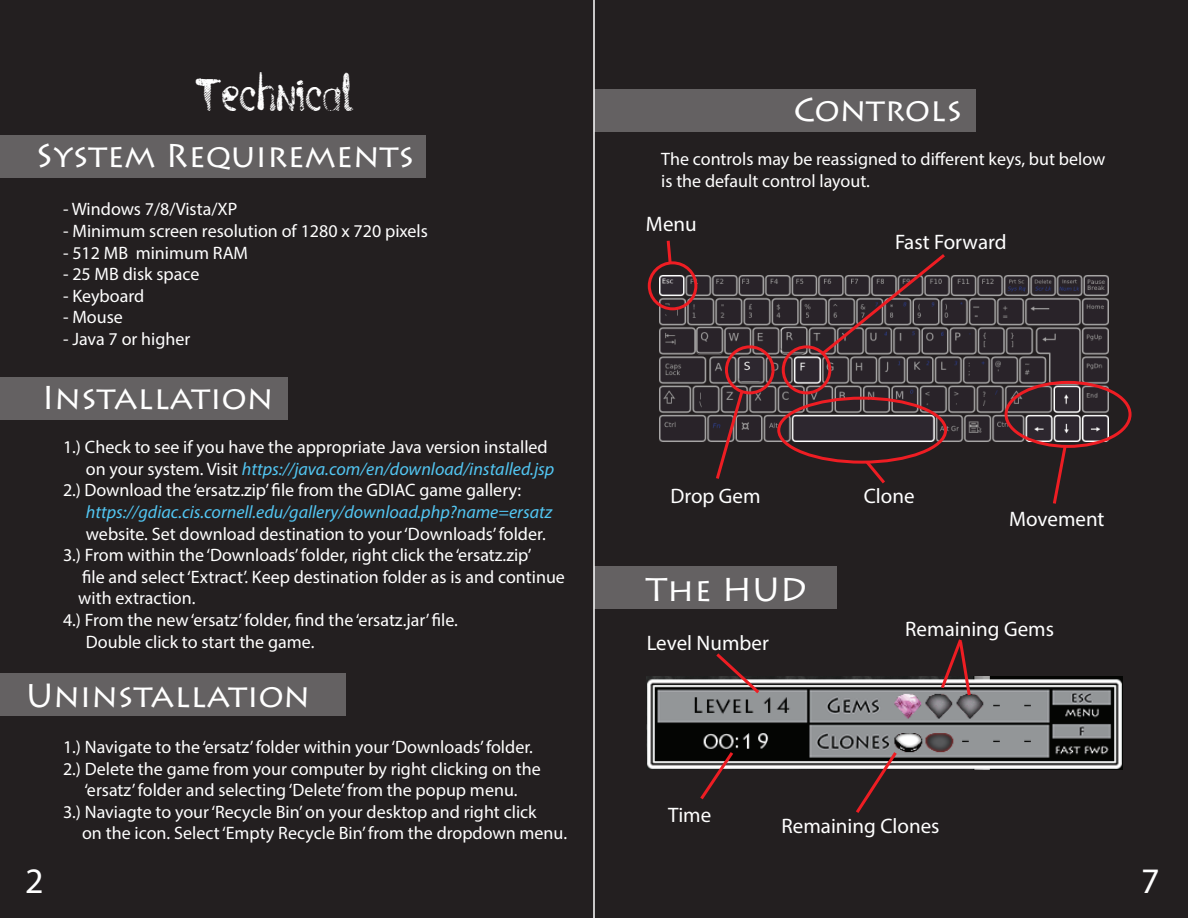
<style>
.page{position:relative;width:1188px;height:918px;background:#231f20}
.page>*{position:absolute;margin:0;border:0;box-sizing:border-box;transform-origin:0 0}
.t1{font:48px "Vtks Entulho";color:#fff}
.t2{font:36px "Myriad Pro";color:#fff}
.t3{font:33px "Lithos Pro";color:#fff}
.t4{font:21px "Myriad Pro";color:#fff}
.t5{font:18px/21.6px "Myriad Pro";color:#fff}
.t6{font:italic 18px "Myriad Pro";color:#52c6f2}
.s1{font-style:normal;color:#fff}
</style>
<div class="page">
<div style="left:0;top:673px;width:345px;height:43px;background:#646162"></div>
<div style="left:0;top:377px;width:288px;height:43px;background:#646162"></div>
<div style="left:0;top:135px;width:426px;height:43px;background:#646162"></div>
<div style="left:594px;top:566px;width:243px;height:43px;background:#646162"></div>
<div style="left:594px;top:90px;width:381px;height:42px;background:#646162"></div>
<hr style="left:593px;top:0;width:2px;height:918px;background:#fff">
<img style="left:646px;top:676px;width:476px;height:93px">
<svg style="left:713px;top:653px;width:49px;height:43px"></svg>
<svg style="left:697px;top:749px;width:39px;height:51px"></svg>
<svg style="left:853px;top:749px;width:47px;height:64px"></svg>
<img style="left:593px;top:208px;width:536px;height:300px">
<svg style="left:819px;top:251px;width:129px;height:107px"></svg>
<svg style="left:863px;top:458px;width:25px;height:29px"></svg>
<svg style="left:1051px;top:443px;width:18px;height:64px"></svg>
<svg style="left:665px;top:238px;width:8px;height:28px"></svg>
<svg style="left:714px;top:388px;width:32px;height:94px"></svg>
<div style="left:1005px;top:381px;width:127px;height:67px;border:3px solid #ee1d23;border-radius:50%"></div>
<div style="left:725px;top:345px;width:50px;height:49px;border:3px solid #ee1d23;border-radius:50%"></div>
<div style="left:782px;top:345px;width:49px;height:49px;border:3px solid #ee1d23;border-radius:50%"></div>
<div style="left:648px;top:261px;width:49px;height:49px;border:3px solid #ee1d23;border-radius:50%"></div>
<div style="left:777px;top:397px;width:170px;height:67px;border:3px solid #ee1d23;border-radius:50%"></div>
<svg style="left:938px;top:639px;width:35px;height:59px"></svg>
<h1 class="t1" style="left:196px;top:67px;width:159px">Technical</h1>
<h3 class="t3" style="left:36px;top:136px;width:380px">System Requirements</h3>
<p class="t5" style="left:63px;top:198px;width:176px">- Windows 7/8/Vista/XP</p>
<p class="t5" style="left:63px;top:220px;width:366px">- Minimum screen resolution of 1280 x 720 pixels</p>
<p class="t5" style="left:63px;top:242px;width:187px">- 512 MB minimum RAM</p>
<p class="t5" style="left:63px;top:263px;width:138px">- 25 MB disk space</p>
<p class="t5" style="left:63px;top:285px;width:83px">- Keyboard</p>
<p class="t5" style="left:63px;top:306px;width:61px">- Mouse</p>
<p class="t5" style="left:63px;top:328px;width:129px">- Java 7 or higher</p>
<h3 class="t3" style="left:42px;top:378px;width:233px">Installation</h3>
<p class="t5" style="left:63px;top:436px;width:486px">1.) Check to see if you have the appropriate Java version installed</p>
<p class="t6" style="left:86px;top:458px;width:470px"><span class="s1">on your system. Visit</span> https://java.com/en/download/installed.jsp</p>
<p class="t5" style="left:63px;top:479px;width:460px">2.) Download the ‘ersatz.zip’ file from the GDIAC game gallery:</p>
<p class="t6" style="left:86px;top:501px;width:468px">https://gdiac.cis.cornell.edu/gallery/download.php?name=ersatz</p>
<p class="t5" style="left:86px;top:522px;width:461px">website. Set download destination to your ‘Downloads’ folder.</p>
<p class="t5" style="left:63px;top:544px;width:470px">3.) From within the ‘Downloads’ folder, right click the ‘ersatz.zip’</p>
<p class="t5" style="left:82px;top:566px;width:484px">file and select ‘Extract’. Keep destination folder as is and continue</p>
<p class="t5" style="left:78px;top:587px;width:119px">with extraction.</p>
<p class="t5" style="left:63px;top:609px;width:397px">4.) From the new ‘ersatz’ folder, find the ‘ersatz.jar’ file.</p>
<p class="t5" style="left:86px;top:630px;width:230px">Double click to start the game.</p>
<h3 class="t3" style="left:26px;top:677px;width:286px">Uninstallation</h3>
<p class="t5" style="left:63px;top:736px;width:471px">1.) Navigate to the ‘ersatz’ folder within your ‘Downloads’ folder.</p>
<p class="t5" style="left:63px;top:757px;width:479px">2.) Delete the game from your computer by right clicking on the</p>
<p class="t5" style="left:84px;top:779px;width:435px">‘ersatz’ folder and selecting ‘Delete’ from the popup menu.</p>
<p class="t5" style="left:63px;top:801px;width:475px">3.) Naviagte to your ‘Recycle Bin’ on your desktop and right click</p>
<p class="t5" style="left:82px;top:822px;width:487px">on the icon. Select ‘Empty Recycle Bin’ from the dropdown menu.</p>
<h3 class="t3" style="left:793px;top:91px;width:170px">Controls</h3>
<p class="t5" style="left:661px;top:148px;width:446px">The controls may be reassigned to different keys, but below is the default control layout.</p>
<p class="t4" style="left:646px;top:211px;width:52px">Menu</p>
<p class="t4" style="left:895px;top:229px;width:113px">Fast Forward</p>
<p class="t4" style="left:670px;top:484px;width:92px">Drop Gem</p>
<p class="t4" style="left:864px;top:484px;width:52px">Clone</p>
<p class="t4" style="left:1009px;top:506px;width:97px">Movement</p>
<h3 class="t3" style="left:646px;top:570px;width:163px">The HUD</h3>
<p class="t4" style="left:647px;top:630px;width:124px">Level Number</p>
<p class="t4" style="left:905px;top:616px;width:150px">Remaining Gems</p>
<p class="t4" style="left:668px;top:802px;width:45px">Time</p>
<p class="t4" style="left:782px;top:813px;width:160px">Remaining Clones</p>
<h2 class="t2" style="left:25px;top:858px;width:20px">2</h2>
<h2 class="t2" style="left:1141px;top:858px;width:20px">7</h2>
</div>
